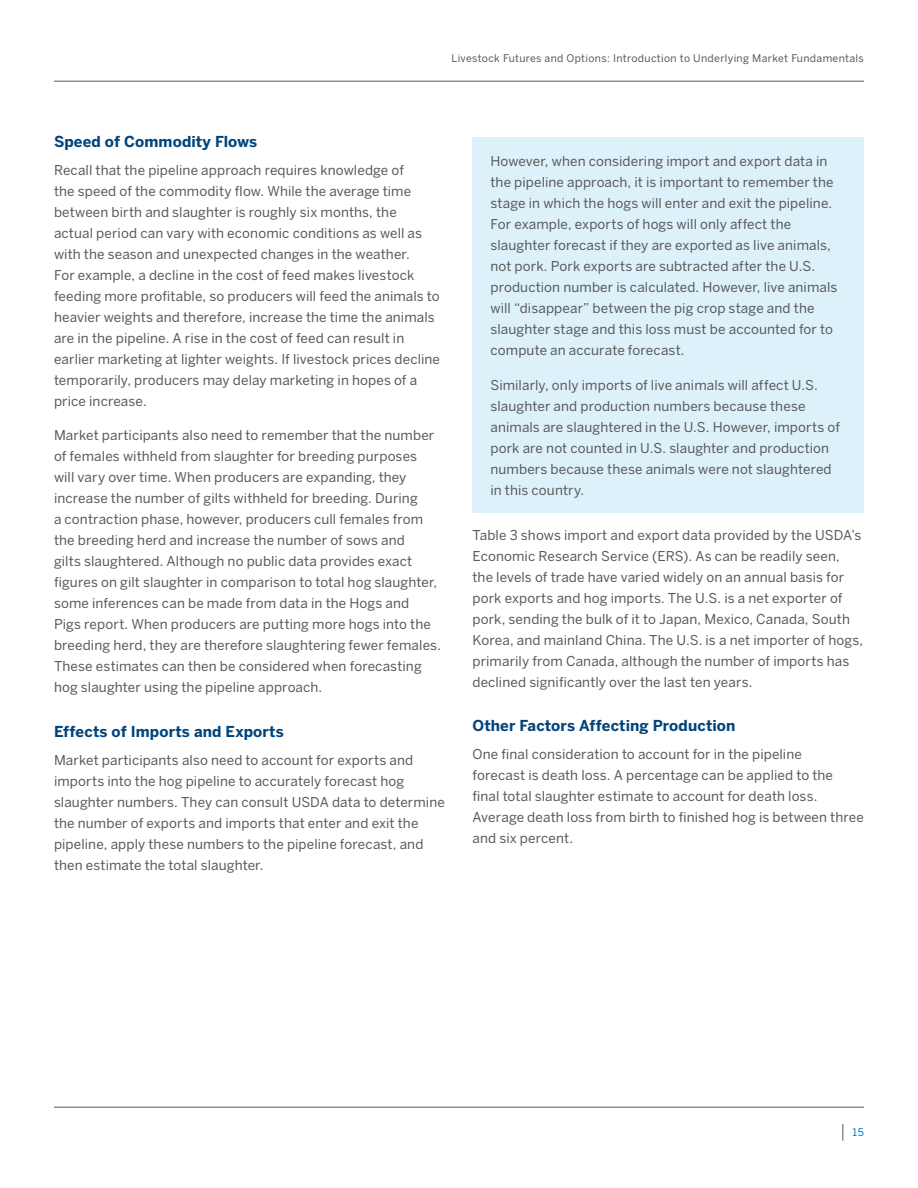
<style>
.page{position:relative;width:918px;height:1188px;background:#fff}
.page>*{position:absolute;margin:0;border:0;box-sizing:border-box;transform-origin:0 0}
.t1{font:700 15px "Benton Sans";letter-spacing:.005em;color:#00447c}
.t2{font:13.5px/21px "Benton Sans";letter-spacing:.01em;color:#58595b}
.t3{font:10.5px "Benton Sans";letter-spacing:.03em;color:#58595b}
.t4{font:10.5px "Benton Sans";color:#0079c1}
</style>
<div class="page">
<svg style="left:842px;top:1124px;width:1px;height:17px"></svg>
<hr style="left:54px;top:1107px;width:810px;height:1px;background:#58595b">
<hr style="left:54px;top:81px;width:810px;height:1px;background:#58595b">
<div style="left:472px;top:138px;width:392px;height:375px;background:#ddf1fb"></div>
<p class="t3" style="left:451px;top:52px;width:414px">Livestock Futures and Options: Introduction to Underlying Market Fundamentals</p>
<p class="t1" style="left:54px;top:133px;width:205px">Speed of Commodity Flows</p>
<p class="t2" style="left:54px;top:159px;width:388px">Recall that the pipeline approach requires knowledge of<br>the speed of the commodity flow. While the average time between birth and slaughter is roughly six months, the<br>actual period can vary with economic conditions as well as with the season and unexpected changes in the weather.<br>For example, a decline in the cost of feed makes livestock feeding more profitable, so producers will feed the animals to heavier weights and therefore, increase the time the animals are in the pipeline. A rise in the cost of feed can result in earlier marketing at lighter weights. If livestock prices decline temporarily, producers may delay marketing in hopes of a price increase.</p>
<p class="t2" style="left:54px;top:425px;width:389px">Market participants also need to remember that the number of females withheld from slaughter for breeding purposes<br>will vary over time. When producers are expanding, they increase the number of gilts withheld for breeding. During<br>a contraction phase, however, producers cull females from the breeding herd and increase the number of sows and<br>gilts slaughtered. Although no public data provides exact figures on gilt slaughter in comparison to total hog slaughter, some inferences can be made from data in the Hogs and<br>Pigs report. When producers are putting more hogs into the breeding herd, they are therefore slaughtering fewer females.<br>These estimates can then be considered when forecasting hog slaughter using the pipeline approach.</p>
<p class="t1" style="left:54px;top:723px;width:231px">Effects of Imports and Exports</p>
<p class="t2" style="left:54px;top:749px;width:392px">Market participants also need to account for exports and imports into the hog pipeline to accurately forecast hog slaughter numbers. They can consult USDA data to determine the number of exports and imports that enter and exit the pipeline, apply these numbers to the pipeline forecast, and then estimate the total slaughter.</p>
<p class="t2" style="left:490px;top:151px;width:348px">However, when considering import and export data in the pipeline approach, it is important to remember the stage in which the hogs will enter and exit the pipeline.<br>For example, exports of hogs will only affect the slaughter forecast if they are exported as live animals, not pork. Pork exports are subtracted after the U.S. production number is calculated. However, live animals will “disappear” between the pig crop stage and the slaughter stage and this loss must be accounted for to compute an accurate forecast.</p>
<p class="t2" style="left:490px;top:374px;width:351px">Similarly, only imports of live animals will affect U.S. slaughter and production numbers because these animals are slaughtered in the U.S. However, imports of pork are not counted in U.S. slaughter and production numbers because these animals were not slaughtered in this country.</p>
<p class="t2" style="left:472px;top:524px;width:392px">Table 3 shows import and export data provided by the USDA’s Economic Research Service (ERS). As can be readily seen, the levels of trade have varied widely on an annual basis for pork exports and hog imports. The U.S. is a net exporter of pork, sending the bulk of it to Japan, Mexico, Canada, South Korea, and mainland China. The U.S. is a net importer of hogs, primarily from Canada, although the number of imports has declined significantly over the last ten years.</p>
<p class="t1" style="left:472px;top:717px;width:264px">Other Factors Affecting Production</p>
<p class="t2" style="left:472px;top:744px;width:393px">One final consideration to account for in the pipeline<br>forecast is death loss. A percentage can be applied to the<br>final total slaughter estimate to account for death loss.<br>Average death loss from birth to finished hog is between three and six percent.</p>
<p class="t4" style="left:852px;top:1126px;width:13px">15</p>
</div>
